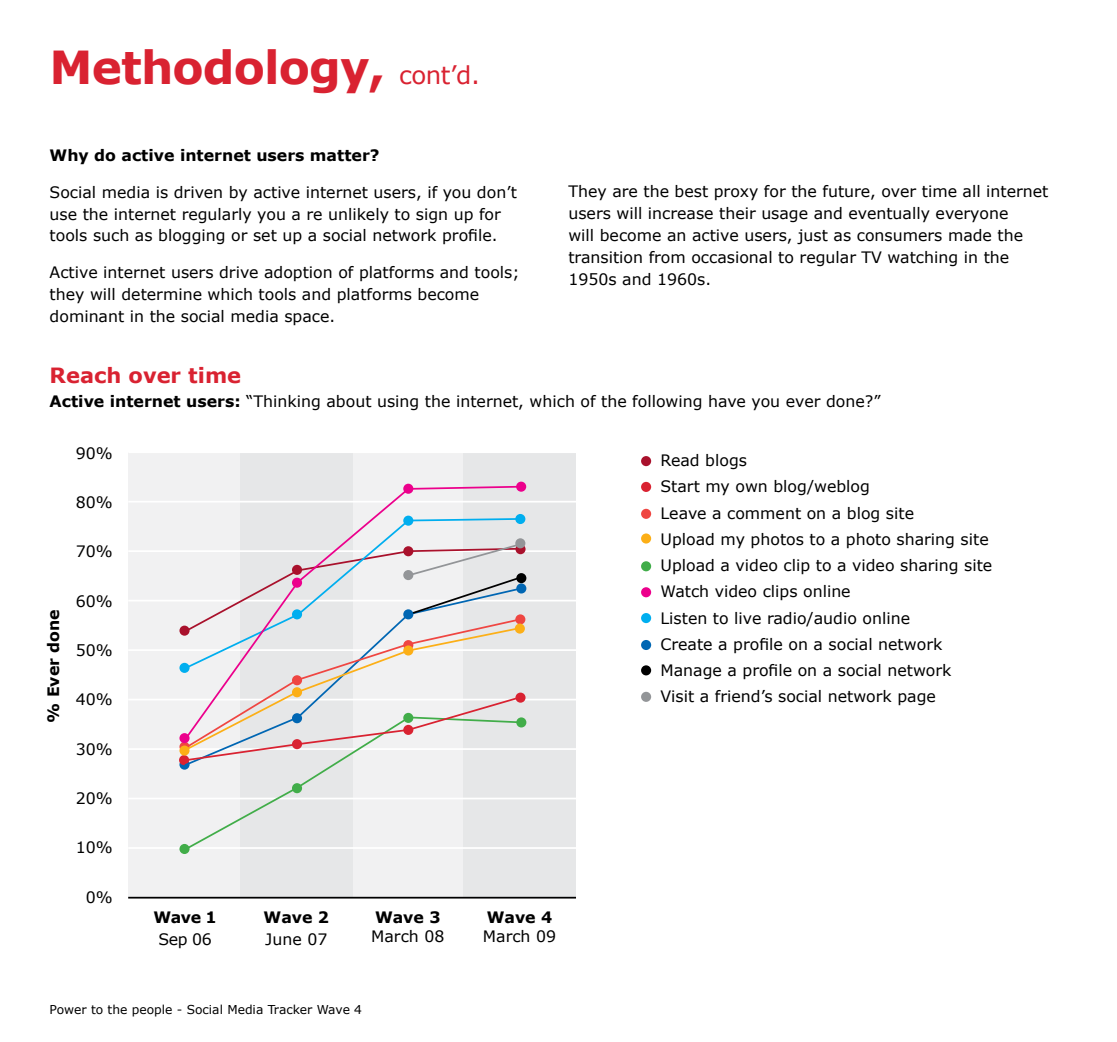
<style>
.page{position:relative;width:1117px;height:1042px;background:#fff}
.page>*{position:absolute;margin:0;border:0;box-sizing:border-box;transform-origin:0 0}
.t1{font:700 45.5px "Verdana";letter-spacing:-.02em;color:#d92231}
.t2{font:700 21px "Verdana";color:#d92231}
.t3{font:15.75px/26.2px "Verdana";color:#000}
.t4{font:700 15.75px "Verdana";color:#000}
.t5{font:12.25px "Verdana";color:#000}
.s1{font-weight:400;font-size:24.5px}
.s2{font-weight:700}
</style>
<div class="page">
<div style="left:641px;top:456px;width:10px;height:10px;background:#a9112c;border-radius:50%"></div>
<div style="left:641px;top:482px;width:10px;height:10px;background:#d92231;border-radius:50%"></div>
<div style="left:641px;top:509px;width:10px;height:10px;background:#ef4642;border-radius:50%"></div>
<div style="left:641px;top:533px;width:10px;height:10px;background:#fcaf17;border-radius:50%"></div>
<div style="left:641px;top:561px;width:10px;height:10px;background:#41ad49;border-radius:50%"></div>
<div style="left:641px;top:587px;width:10px;height:10px;background:#ec008c;border-radius:50%"></div>
<div style="left:641px;top:613px;width:10px;height:10px;background:#00aeef;border-radius:50%"></div>
<div style="left:641px;top:640px;width:10px;height:10px;background:#0066b3;border-radius:50%"></div>
<div style="left:641px;top:665px;width:10px;height:10px;background:#000;border-radius:50%"></div>
<div style="left:641px;top:692px;width:10px;height:10px;background:#939598;border-radius:50%"></div>
<div style="left:128px;top:452px;width:113px;height:446px;background:#f1f1f2"></div>
<div style="left:353px;top:452px;width:110px;height:446px;background:#f1f1f2"></div>
<div style="left:241px;top:452px;width:112px;height:446px;background:#e6e7e8"></div>
<div style="left:463px;top:452px;width:112px;height:446px;background:#e6e7e8"></div>
<hr style="left:128px;top:451px;width:449px;height:2px;background:#fff">
<hr style="left:128px;top:501px;width:449px;height:1px;background:#fff">
<hr style="left:128px;top:550px;width:449px;height:2px;background:#fff">
<hr style="left:128px;top:600px;width:449px;height:1px;background:#fff">
<hr style="left:128px;top:649px;width:449px;height:2px;background:#fff">
<hr style="left:128px;top:699px;width:449px;height:1px;background:#fff">
<hr style="left:128px;top:748px;width:449px;height:2px;background:#fff">
<hr style="left:128px;top:797px;width:449px;height:2px;background:#fff">
<hr style="left:128px;top:847px;width:449px;height:2px;background:#fff">
<svg style="left:179px;top:844px;width:10px;height:10px"></svg>
<div style="left:516px;top:583px;width:10px;height:10px;background:#0066b3;border-radius:50%"></div>
<svg style="left:516px;top:573px;width:10px;height:10px"></svg>
<svg style="left:179px;top:759px;width:10px;height:10px"></svg>
<div style="left:515px;top:692px;width:10px;height:11px;background:#d92231;border-radius:50%"></div>
<svg style="left:179px;top:625px;width:10px;height:11px"></svg>
<div style="left:515px;top:544px;width:10px;height:10px;background:#a9112c;border-radius:50%"></div>
<svg style="left:515px;top:514px;width:10px;height:10px"></svg>
<svg style="left:179px;top:663px;width:10px;height:10px"></svg>
<div style="left:179px;top:755px;width:10px;height:10px;background:#d92231;border-radius:50%"></div>
<div style="left:516px;top:717px;width:10px;height:10px;background:#41ad49;border-radius:50%"></div>
<svg style="left:240px;top:485px;width:283px;height:57px"></svg>
<svg style="left:182px;top:542px;width:342px;height:309px"></svg>
<div style="left:514px;top:623px;width:11px;height:10px;background:#fcaf17;border-radius:50%"></div>
<div style="left:403px;top:645px;width:10px;height:10px;background:#fcaf17;border-radius:50%"></div>
<div style="left:292px;top:687px;width:10px;height:10px;background:#fcaf17;border-radius:50%"></div>
<div style="left:179px;top:745px;width:10px;height:10px;background:#fcaf17;border-radius:50%"></div>
<div style="left:403px;top:609px;width:10px;height:10px;background:#0066b3;border-radius:50%"></div>
<div style="left:292px;top:578px;width:10px;height:10px;background:#ec008c;border-radius:50%"></div>
<div style="left:403px;top:484px;width:10px;height:10px;background:#ec008c;border-radius:50%"></div>
<div style="left:516px;top:482px;width:10px;height:10px;background:#ec008c;border-radius:50%"></div>
<div style="left:179px;top:733px;width:10px;height:10px;background:#ec008c;border-radius:50%"></div>
<div style="left:515px;top:538px;width:10px;height:10px;background:#939598;border-radius:50%"></div>
<hr style="left:128px;top:897px;width:448px;height:1px;background:#000">
<h1 class="t1" style="left:50px;top:38px;width:431px">Methodology, <span class="s1">cont’d.</span></h1>
<p class="t4" style="left:50px;top:145px;width:331px">Why do active internet users matter?</p>
<p class="t3" style="left:50px;top:181px;width:469px;line-height:21.9px">Social media is driven by active internet users, if you don’t use the internet regularly you a re unlikely to sign up for tools such as blogging or set up a social network profile.</p>
<p class="t3" style="left:50px;top:262px;width:471px;line-height:21.9px">Active internet users drive adoption of platforms and tools; they will determine which tools and platforms become dominant in the social media space.</p>
<p class="t3" style="left:568px;top:181px;width:481px;line-height:21.9px">They are the best proxy for the future, over time all internet users will increase their usage and eventually everyone<br>will become an active users, just as consumers made the transition from occasional to regular TV watching in the 1950s and 1960s.</p>
<h2 class="t2" style="left:50px;top:362px;width:193px">Reach over time</h2>
<p class="t3" style="left:50px;top:389px;width:832px"><span class="s2">Active internet users:</span> “Thinking about using the internet, which of the following have you ever done?”</p>
<p class="t4" style="left:43px;top:723px;width:115px;rotate:-90deg">% Ever done</p>
<p class="t3" style="left:76px;top:440px;width:38px">90%</p>
<p class="t3" style="left:76px;top:489px;width:38px">80%</p>
<p class="t3" style="left:76px;top:539px;width:38px">70%</p>
<p class="t3" style="left:76px;top:588px;width:38px">60%</p>
<p class="t3" style="left:76px;top:637px;width:38px">50%</p>
<p class="t3" style="left:76px;top:687px;width:38px">40%</p>
<p class="t3" style="left:76px;top:736px;width:38px">30%</p>
<p class="t3" style="left:76px;top:785px;width:38px">20%</p>
<p class="t3" style="left:76px;top:835px;width:38px">10%</p>
<p class="t3" style="left:86px;top:884px;width:28px">0%</p>
<p class="t4" style="left:153px;top:907px;width:65px">Wave 1</p>
<p class="t3" style="left:158px;top:926px;width:55px">Sep 06</p>
<p class="t4" style="left:263px;top:907px;width:67px">Wave 2</p>
<p class="t3" style="left:265px;top:926px;width:64px">June 07</p>
<p class="t4" style="left:375px;top:907px;width:67px">Wave 3</p>
<p class="t3" style="left:371px;top:923px;width:75px">March 08</p>
<p class="t5" style="left:50px;top:1001px;width:314px">Power to the people - Social Media Tracker Wave 4</p>
<p class="t4" style="left:486px;top:907px;width:67px">Wave 4</p>
<p class="t3" style="left:483px;top:923px;width:75px">March 09</p>
<p class="t3" style="left:660px;top:447px;width:333px">Read blogs<br>Start my own blog/weblog<br>Leave a comment on a blog site<br>Upload my photos to a photo sharing site<br>Upload a video clip to a video sharing site<br>Watch video clips online<br>Listen to live radio/audio online<br>Create a profile on a social network<br>Manage a profile on a social network<br>Visit a friend’s social network page</p>
</div>
